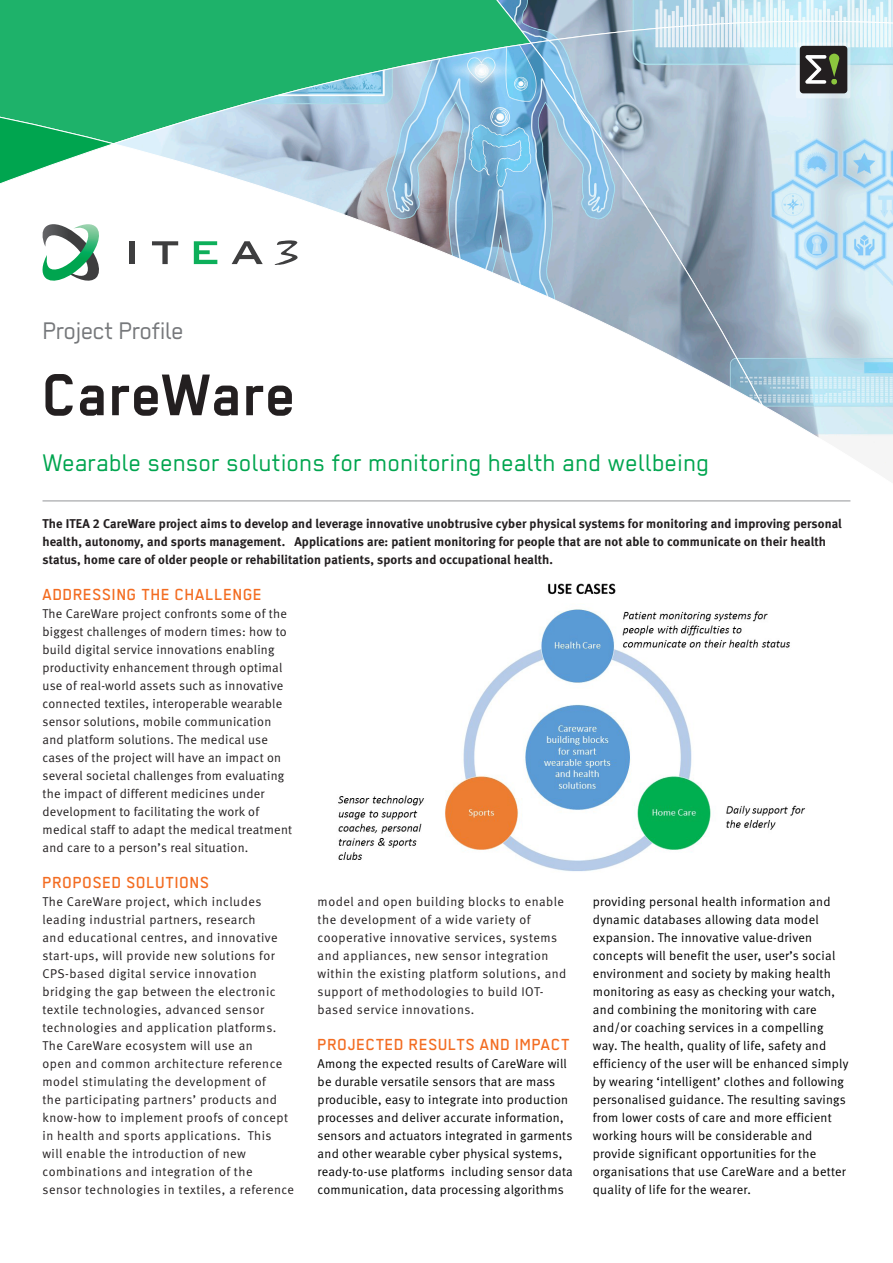
<style>
.page{position:relative;width:893px;height:1263px;background:#fff}
.page>*{position:absolute;margin:0;border:0;box-sizing:border-box;transform-origin:0 0}
.body{font:700 66px "Regular";letter-spacing:.01em;color:#231f20}
.body-2{font:27px "Regular";letter-spacing:.01em;color:#00a54f}
.body-3{font:27px "Regular";letter-spacing:-.02em;color:#76787b}
.header-1{font:500 18px "Regular";letter-spacing:.02em;color:#f36c21}
.body-4{font:12.75px/18px "Meta Normal LF";letter-spacing:.035em;color:#231f20}
.header-1-2{font:12.75px/18px "Meta Normal LF";letter-spacing:.02em;color:#000}
.leader{font:12.75px/18px "Meta Bold LF";letter-spacing:.01em;color:#231f20}
</style>
<div class="page">
<svg style="left:0;top:0;width:893px;height:443px"></svg>
<hr style="left:43px;top:501px;width:807px;height:1px;background:#939598">
<img style="left:338px;top:583px;width:468px;height:289px">
<p class="body-3" style="left:43px;top:316px;width:143px">Project Profile</p>
<p class="body" style="left:43px;top:358px;width:255px">CareWare</p>
<p class="body-2" style="left:43px;top:448px;width:668px">Wearable sensor solutions for monitoring health and wellbeing</p>
<p class="leader" style="left:43px;top:514px;width:801px">The ITEA 2 CareWare project aims to develop and leverage innovative unobtrusive cyber physical systems for monitoring and improving personal health, autonomy, and sports management. Applications are: patient monitoring for people that are not able to communicate on their health status, home care of older people or rehabilitation patients, sports and occupational health.</p>
<p class="header-1" style="left:43px;top:584px;width:221px">ADDRESSING THE CHALLENGE</p>
<p class="body-4" style="left:43px;top:604px;width:251px">The CareWare project confronts some of the biggest challenges of modern times: how to build digital service innovations enabling productivity enhancement through optimal use of real-world assets such as innovative connected textiles, interoperable wearable sensor solutions, mobile communication and platform solutions. The medical use cases of the project will have an impact on several societal challenges from evaluating the impact of different medicines under development to facilitating the work of medical staff to adapt the medical treatment and care to a person’s real situation.</p>
<p class="header-1" style="left:43px;top:872px;width:168px">PROPOSED SOLUTIONS</p>
<p class="body-4" style="left:43px;top:892px;width:253px">The CareWare project, which includes leading industrial partners, research<br>and educational centres, and innovative start-ups, will provide new solutions for CPS-based digital service innovation bridging the gap between the electronic textile technologies, advanced sensor technologies and application platforms.<br>The CareWare ecosystem will use an<br>open and common architecture reference model stimulating the development of<br>the participating partners’ products and know-how to implement proofs of concept in health and sports applications. This will enable the introduction of new combinations and integration of the sensor technologies in textiles, a reference</p>
<p class="body-4" style="left:318px;top:892px;width:250px">model and open building blocks to enable the development of a wide variety of cooperative innovative services, systems and appliances, new sensor integration within the existing platform solutions, and support of methodologies to build IOT&shy;based service innovations.</p>
<p class="header-1" style="left:318px;top:1034px;width:254px">PROJECTED RESULTS AND IMPACT</p>
<p class="header-1-2" style="left:318px;top:1054px;width:257px">Among the expected results of CareWare will be durable versatile sensors that are mass producible, easy to integrate into production processes and deliver accurate information, sensors and actuators integrated in garments and other wearable cyber physical systems, ready-to-use platforms including sensor data communication, data processing algorithms</p>
<p class="header-1-2" style="left:593px;top:892px;width:257px">providing personal health information and dynamic databases allowing data model expansion. The innovative value-driven concepts will benefit the user, user’s social environment and society by making health monitoring as easy as checking your watch, and combining the monitoring with care and/or coaching services in a compelling way. The health, quality of life, safety and efficiency of the user will be enhanced simply by wearing ‘intelligent’ clothes and following personalised guidance. The resulting savings from lower costs of care and more efficient working hours will be considerable and provide significant opportunities for the organisations that use CareWare and a better quality of life for the wearer.</p>
</div>
